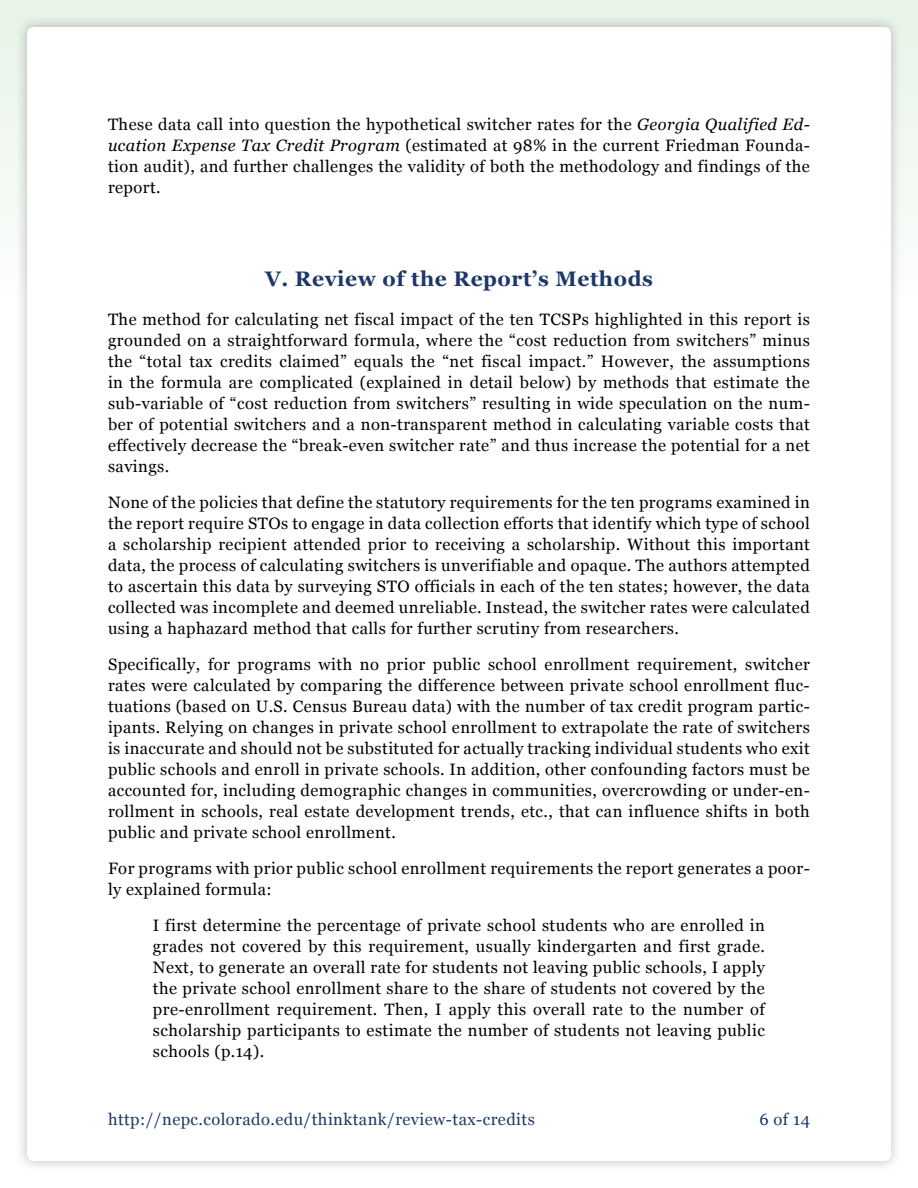
<style>
.page{position:relative;width:918px;height:1188px;background:#fff}
.page>*{position:absolute;margin:0;border:0;box-sizing:border-box;transform-origin:0 0}
.t1{font:700 21px "Georgia";letter-spacing:.025em;color:#1c3868}
.t2{font:16.5px/21px "Georgia";letter-spacing:.025em;color:#000;text-align:justify}
.t3{font:16.5px "Georgia";letter-spacing:.025em;color:#1c3868}
.s1{font-style:italic}
</style>
<div class="page">
<div style="left:0;top:0;width:918px;height:1188px;background:linear-gradient(to right,#f4faf4,#f4faf4)"></div>
<div style="left:15px;top:15px;width:888px;height:1158px;background:#000;opacity:.25"></div>
<div style="left:27px;top:27px;width:864px;height:1134px;background:#fff;border-radius:7px"></div>
<p class="t2" style="left:108px;top:113px;width:703px">These data call into question the hypothetical switcher rates for the <span class="s1">Georgia Qualified Ed&shy;ucation Expense Tax Credit Program</span> (estimated at 98% in the current Friedman Founda&shy;tion audit), and further challenges the validity of both the methodology and findings of the report.</p>
<p class="t1" style="left:265px;top:263px;width:389px">V. Review of the Report’s Methods</p>
<p class="t2" style="left:108px;top:308px;width:703px">The method for calculating net fiscal impact of the ten TCSPs highlighted in this report is grounded on a straightforward formula, where the “cost reduction from switchers” minus the “total tax credits claimed” equals the “net fiscal impact.” However, the assumptions in the formula are complicated (explained in detail below) by methods that estimate the sub-variable of “cost reduction from switchers” resulting in wide speculation on the num&shy;ber of potential switchers and a non-transparent method in calculating variable costs that effectively decrease the “break-even switcher rate” and thus increase the potential for a net savings.</p>
<p class="t2" style="left:108px;top:492px;width:703px">None of the policies that define the statutory requirements for the ten programs examined in the report require STOs to engage in data collection efforts that identify which type of school a scholarship recipient attended prior to receiving a scholarship. Without this important data, the process of calculating switchers is unverifiable and opaque. The authors attempted to ascertain this data by surveying STO officials in each of the ten states; however, the data collected was incomplete and deemed unreliable. Instead, the switcher rates were calculated using a haphazard method that calls for further scrutiny from researchers.</p>
<p class="t2" style="left:108px;top:654px;width:703px">Specifically, for programs with no prior public school enrollment requirement, switcher rates were calculated by comparing the difference between private school enrollment fluc&shy;tuations (based on U.S. Census Bureau data) with the number of tax credit program partic&shy;ipants. Relying on changes in private school enrollment to extrapolate the rate of switchers is inaccurate and should not be substituted for actually tracking individual students who exit public schools and enroll in private schools. In addition, other confounding factors must be accounted for, including demographic changes in communities, overcrowding or under-en&shy;rollment in schools, real estate development trends, etc., that can influence shifts in both public and private school enrollment.</p>
<p class="t2" style="left:108px;top:858px;width:703px">For programs with prior public school enrollment requirements the report generates a poor&shy;ly explained formula:</p>
<p class="t2" style="left:153px;top:915px;width:614px">I first determine the percentage of private school students who are enrolled in grades not covered by this requirement, usually kindergarten and first grade.<br>Next, to generate an overall rate for students not leaving public schools, I apply the private school enrollment share to the share of students not covered by the pre-enrollment requirement. Then, I apply this overall rate to the number of scholarship participants to estimate the number of students not leaving public schools (p.14).</p>
<p class="t3" style="left:108px;top:1107px;width:428px">http://nepc.colorado.edu/thinktank/review-tax-credits</p>
<p class="t3" style="left:759px;top:1107px;width:52px">6 of 14</p>
</div>
